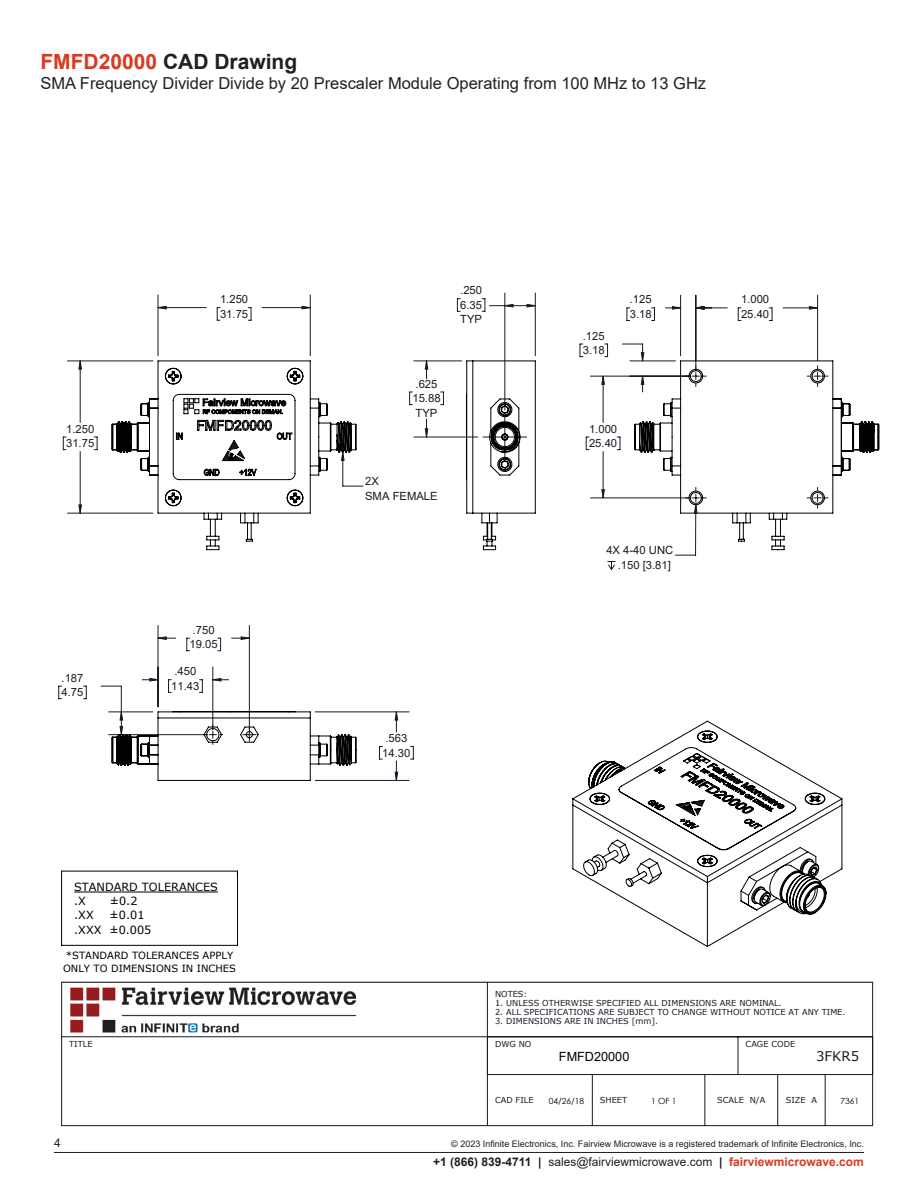
<style>
.page{position:relative;width:918px;height:1188px;background:#fff}
.page>*{position:absolute;margin:0;border:0;box-sizing:border-box;transform-origin:0 0}
.t1{font:700 21px "Arial";color:#231f20}
.Web_Description_Para{font:16.5px "Arial";color:#231f20}
.t2{font:13.2px "Verdana";color:#191924}
.t3{font:12.75px "Arial";color:#000}
.t4{font:12px "Arial";color:#231f20}
.t5{font:11.25px/14.5px "Arial";color:#191924}
.t6{font:11.25px/14.2px "Verdana";color:#000}
.t7{font:9.9px/12.6px "Verdana";color:#000}
.Copyright_disclaimer{font:9px "Arial";color:#231f20}
.t8{font:8.4px "Century Gothic";color:#000}
.t9{font:8.25px "Verdana";color:#191924}
.s1{color:#d83a22}
.s2{font-weight:700}
.s3{font-weight:700;color:#d83a22}
</style>
<div class="page">
<hr style="left:54px;top:1152px;width:810px;height:1px;background:#231f20">
<img style="left:65px;top:981px;width:307px;height:56px">
<hr style="left:74px;top:892px;width:144px;height:1px;background:#000">
<hr style="left:62px;top:945px;width:176px;height:1px;background:#000">
<hr style="left:237px;top:871px;width:1px;height:74px;background:#000">
<hr style="left:61px;top:871px;width:1px;height:74px;background:#000">
<hr style="left:62px;top:982px;width:811px;height:1px;background:#000">
<hr style="left:62px;top:871px;width:176px;height:1px;background:#000">
<hr style="left:872px;top:982px;width:1px;height:144px;background:#191924">
<hr style="left:62px;top:1125px;width:811px;height:1px;background:#191924">
<hr style="left:61px;top:982px;width:1px;height:144px;background:#191924">
<hr style="left:62px;top:1037px;width:811px;height:1px;background:#191924">
<hr style="left:487px;top:982px;width:1px;height:144px;background:#191924">
<hr style="left:487px;top:1074px;width:386px;height:1px;background:#191924">
<hr style="left:738px;top:1037px;width:1px;height:38px;background:#191924">
<hr style="left:592px;top:1075px;width:1px;height:51px;background:#191924">
<hr style="left:825px;top:1075px;width:1px;height:51px;background:#191924">
<hr style="left:705px;top:1075px;width:1px;height:51px;background:#191924">
<hr style="left:777px;top:1075px;width:1px;height:51px;background:#191924">
<hr style="left:310px;top:295px;width:1px;height:61px;background:#191924">
<hr style="left:158px;top:295px;width:1px;height:61px;background:#191924">
<svg style="left:63px;top:437px;width:3px;height:13px"></svg>
<hr style="left:68px;top:361px;width:85px;height:1px;background:#191924">
<hr style="left:68px;top:513px;width:85px;height:1px;background:#191924">
<svg style="left:79px;top:306px;width:231px;height:207px"></svg>
<hr style="left:249px;top:625px;width:1px;height:105px;background:#191924">
<hr style="left:158px;top:625px;width:1px;height:82px;background:#191924">
<svg style="left:58px;top:686px;width:4px;height:13px"></svg>
<svg style="left:83px;top:686px;width:4px;height:13px"></svg>
<svg style="left:411px;top:746px;width:3px;height:14px"></svg>
<hr style="left:315px;top:712px;width:94px;height:1px;background:#191924">
<hr style="left:315px;top:780px;width:94px;height:1px;background:#191924">
<hr style="left:505px;top:293px;width:1px;height:117px;background:#191924">
<hr style="left:535px;top:293px;width:1px;height:63px;background:#191924">
<svg style="left:482px;top:298px;width:23px;height:6px"></svg>
<hr style="left:817px;top:295px;width:1px;height:66px;background:#191924">
<hr style="left:680px;top:295px;width:1px;height:61px;background:#191924">
<hr style="left:696px;top:295px;width:1px;height:76px;background:#191924">
<svg style="left:456px;top:304px;width:362px;height:57px"></svg>
<svg style="left:112px;top:361px;width:229px;height:189px"></svg>
<svg style="left:341px;top:344px;width:365px;height:226px"></svg>
<svg style="left:634px;top:361px;width:245px;height:189px"></svg>
<svg style="left:101px;top:636px;width:297px;height:145px"></svg>
<svg style="left:572px;top:721px;width:270px;height:226px"></svg>
<p class="t1" style="left:40px;top:47px;width:258px"><span class="s1">FMFD20000</span> CAD Drawing</p>
<h1 class="Web_Description_Para" style="left:40px;top:72px;width:667px">SMA Frequency Divider Divide by 20 Prescaler Module Operating from 100 MHz to 13 GHz</h1>
<p class="t5" style="left:66px;top:421px;width:30px">1.250<br>31.75</p>
<p class="t5" style="left:62px;top:670px;width:23px">.187<br>4.75</p>
<p class="t5" style="left:220px;top:292px;width:30px">1.250<br>31.75</p>
<p class="t5" style="left:190px;top:622px;width:30px">.750<br>19.05</p>
<p class="t5" style="left:171px;top:664px;width:30px">.450<br>11.43</p>
<p class="t6" style="left:74px;top:879px;width:145px">STANDARD TOLERANCES .X</p>
<p class="t6" style="left:110px;top:894px;width:29px">±0.2</p>
<p class="t6" style="left:74px;top:908px;width:79px;text-indent:35px">±0.01 .XXX ±0.005</p>
<p class="t6" style="left:74px;top:908px;width:21px">.XX</p>
<p class="t7" style="left:63px;top:949px;width:174px">*STANDARD TOLERANCES APPLY<br>ONLY TO DIMENSIONS IN INCHES</p>
<p class="t5" style="left:460px;top:283px;width:23px;text-align:justify">.250<br>6.35<br>TYP</p>
<p class="t5" style="left:412px;top:376px;width:30px">.625<br>15.88<br>TYP</p>
<p class="t5" style="left:365px;top:473px;width:74px;line-height:15.3px">2X<br>SMA FEMALE</p>
<p class="t5" style="left:382px;top:731px;width:30px">.563<br>14.30</p>
<p class="t5" style="left:583px;top:328px;width:23px">.125<br>3.18</p>
<p class="t5" style="left:630px;top:292px;width:23px">.125<br>3.18</p>
<p class="t5" style="left:589px;top:421px;width:30px">1.000<br>25.40</p>
<p class="t5" style="left:606px;top:542px;width:69px;line-height:15.3px;text-align:right">4X 4-40 UNC .150 [3.81]</p>
<p class="t5" style="left:741px;top:292px;width:30px">1.000<br>25.40</p>
<p class="t9" style="left:69px;top:1039px;width:25px">TITLE</p>
<p class="t9" style="left:495px;top:988px;width:34px">NOTES:</p>
<p class="t9" style="left:495px;top:997px;width:288px">1. UNLESS OTHERWISE SPECIFIED ALL DIMENSIONS ARE NOMINAL.</p>
<p class="t9" style="left:495px;top:1006px;width:352px">2. ALL SPECIFICATIONS ARE SUBJECT TO CHANGE WITHOUT NOTICE AT ANY TIME.</p>
<p class="t9" style="left:495px;top:1015px;width:165px">3. DIMENSIONS ARE IN INCHES [mm].</p>
<p class="t9" style="left:495px;top:1039px;width:38px">DWG NO</p>
<p class="t9" style="left:746px;top:1039px;width:51px">CAGE CODE</p>
<p class="t2" style="left:816px;top:1047px;width:44px">3FKR5</p>
<p class="t3" style="left:559px;top:1048px;width:72px">FMFD20000</p>
<p class="t8" style="left:549px;top:1095px;width:37px">04/26/18</p>
<p class="t8" style="left:651px;top:1095px;width:27px">1 OF 1</p>
<p class="t8" style="left:841px;top:1095px;width:20px">7361</p>
<p class="t9" style="left:495px;top:1095px;width:40px">CAD FILE</p>
<p class="t9" style="left:717px;top:1095px;width:50px">SCALE N/A</p>
<p class="t9" style="left:786px;top:1095px;width:33px">SIZE A</p>
<p class="t9" style="left:600px;top:1095px;width:29px">SHEET</p>
<h3 class="t4" style="left:54px;top:1135px;width:8px">4</h3>
<p class="Copyright_disclaimer" style="left:451px;top:1138px;width:414px">© 2023 Infinite Electronics, Inc. Fairview Microwave is a registered trademark of Infinite Electronics, Inc.</p>
<h3 class="t4" style="left:433px;top:1153px;width:432px"><span class="s2">+1 (866) 839-4711 |</span> sales@fairviewmicrowave.com <span class="s2">|</span> <span class="s3">fairviewmicrowave.com</span></h3>
</div>
